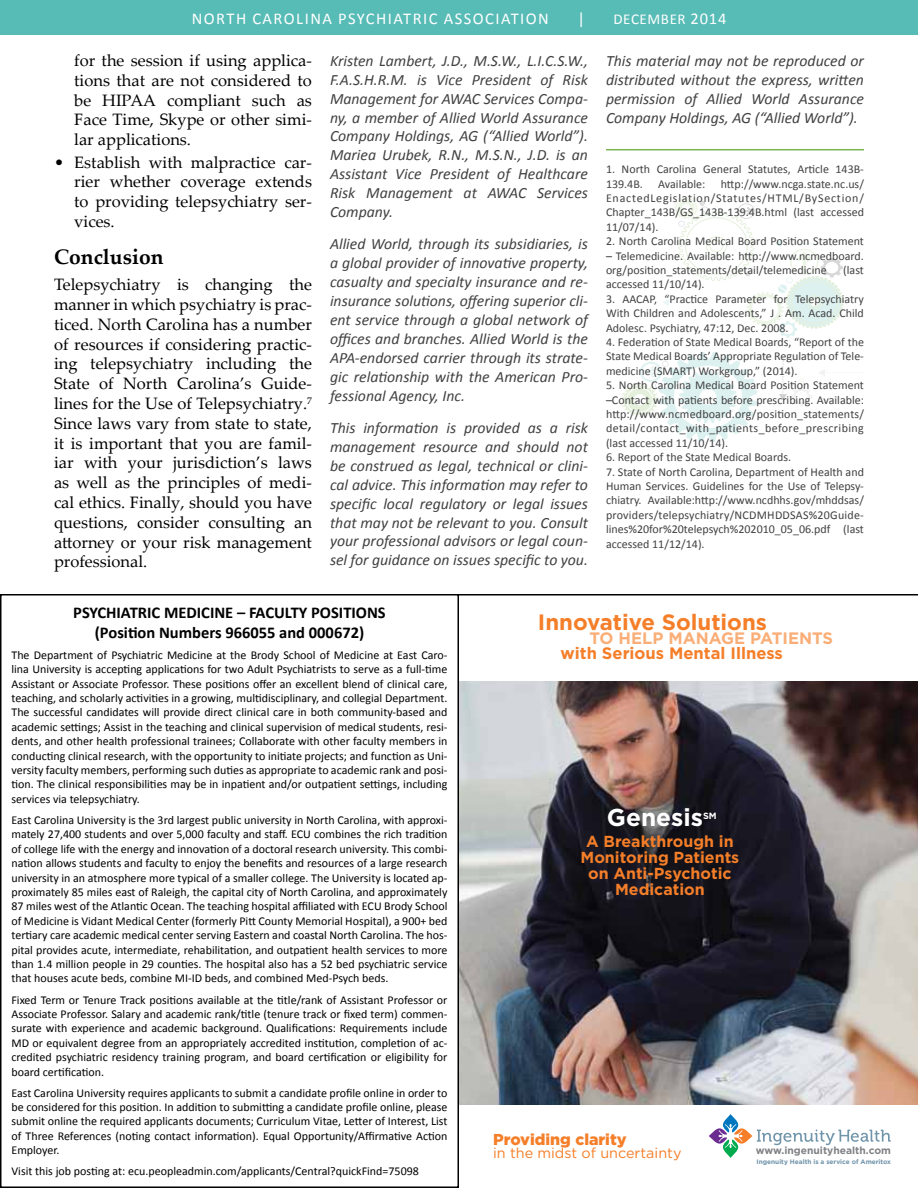
<style>
.page{position:relative;width:918px;height:1188px;background:#fff}
.page>*{position:absolute;margin:0;border:0;box-sizing:border-box;transform-origin:0 0}
.t1{font:700 24.45px "Gotham";color:#fff}
.t2{font:700 22.2px "Gotham";color:#f57e29}
.t3{font:700 21px "Palatino Linotype";color:#000}
.t4{font:16.5px/19.8px "Palatino Linotype";color:#000;text-align:justify}
.t5{font:700 16.5px/19.8px "Calibri";color:#000;text-align:center}
.t6{font:16.5px "Calibri";letter-spacing:.09em;color:#fff}
.t7{font:700 16.5px "Gotham";color:#f57e29}
.t8{font:700 16.5px "Gotham";color:#faae77}
.t9{font:700 15.9px/15.9px "Gotham";color:#f57e29;text-align:center}
.t10{font:italic 15.75px/18.9px "Calibri";color:#414042;text-align:justify}
.t11{font:900 15.75px "Gotham";color:#f57e29}
.t12{font:15px "Calibri";letter-spacing:.04em;color:#fff}
.t13{font:14.4px "Gotham";color:#f57e29}
.t14{font:12px/14.4px "Calibri";color:#000;text-align:justify}
.t15{font:12px/14.4px "Calibri";color:#414042;text-align:justify}
.t16{font:700 10.35px "Gotham";color:#808285}
.t17{font:700 9px "Gotham";color:#fff}
.t18{font:700 6.45px "Gotham";color:#7094aa}
.s1{font-size:16.5px}
</style>
<div class="page">
<div style="left:0;top:0;width:918px;height:34px;background:#57bbb6"></div>
<svg style="left:621px;top:352px;width:136px;height:90px"></svg>
<svg style="left:779px;top:358px;width:46px;height:48px"></svg>
<svg style="left:663px;top:197px;width:181px;height:141px"></svg>
<img style="left:459px;top:681px;width:459px;height:423px">
<svg style="left:709px;top:1114px;width:182px;height:44px"></svg>
<div style="left:0;top:594px;width:459px;height:594px;border:2px solid #000"></div>
<hr style="left:458px;top:594px;width:460px;height:2px;background:#000">
<hr style="left:606px;top:149px;width:258px;height:1px;background:#7db552">
<h3 class="t6" style="left:192px;top:8px;width:184px">NORTH CAROLINA Psychiatric</h3>
<h3 class="t6" style="left:444px;top:8px;width:40px">Association</h3>
<h3 class="t6" style="left:577px;top:8px;width:9px">|</h3>
<p class="t12" style="left:614px;top:9px;width:115px">december <span class="s1">2014</span></p>
<h3 class="t4" style="left:74px;top:50px;width:239px">for the session if using applica&shy;tions that are not considered to be HIPAA compliant such as Face Time, Skype or other simi&shy;lar applications.</h3>
<h3 class="t4" style="left:74px;top:151px;width:239px;text-indent:-20px">• Establish with malpractice car&shy;rier whether coverage extends to providing telepsychiatry ser&shy;vices.</h3>
<h3 class="t3" style="left:54px;top:242px;width:111px">Conclusion</h3>
<p class="t4" style="left:54px;top:274px;width:260px">Telepsychiatry is changing the manner in which psychiatry is prac&shy;ticed. North Carolina has a number of resources if considering practic&shy;ing telepsychiatry including the State of North Carolina’s Guide&shy;lines for the Use of Telepsychiatry.<sup>7<br></sup>Since laws vary from state to state, it is important that you are famil&shy;iar with your jurisdiction’s laws as well as the principles of medi&shy;cal ethics. Finally, should you have questions, consider consulting an attorney or your risk management professional.</p>
<p class="t10" style="left:330px;top:51px;width:260px">Kristen Lambert, J.D., M.S.W., L.I.C.S.W., F.A.S.H.R.M. is Vice President of Risk Management for AWAC Services Compa&shy;ny, a member of Allied World Assurance Company Holdings, AG (“Allied World”).<br>Mariea Urubek, R.N., M.S.N., J.D. is an Assistant Vice President of Healthcare Risk Management at AWAC Services Company.</p>
<p class="t10" style="left:330px;top:234px;width:260px">Allied World, through its subsidiaries, is a global provider of innovative property, casualty and specialty insurance and re&shy;insurance solutions, offering superior cli&shy;ent service through a global network of offices and branches. Allied World is the APA-endorsed carrier through its strate&shy;gic relationship with the American Pro&shy;fessional Agency, Inc.</p>
<p class="t10" style="left:330px;top:418px;width:260px">This information is provided as a risk management resource and should not be construed as legal, technical or clini&shy;cal advice. This information may refer to specific local regulatory or legal issues that may not be relevant to you. Consult your professional advisors or legal coun&shy;sel for guidance on issues specific to you.</p>
<h3 class="t10" style="left:606px;top:51px;width:260px">This material may not be reproduced or distributed without the express, written permission of Allied World Assurance Company Holdings, AG (“Allied World”).</h3>
<p class="t15" style="left:606px;top:162px;width:259px">1. North Carolina General Statutes, Article 143B-<br>139.4B.</p>
<p class="t15" style="left:606px;top:176px;width:260px;text-indent:115px">http://www.ncga.state.nc.us/ EnactedLegislation/Statutes/HTML/BySection/ Chapter_143B/GS_143B-139.4B.html (last accessed 11/07/14).</p>
<p class="t15" style="left:606px;top:234px;width:259px">2. North Carolina Medical Board Position Statement</p>
<p class="t15" style="left:606px;top:248px;width:259px">– Telemedicine. Available: http://www.ncmedboard. org/position_statements/detail/telemedicine</p>
<p class="t15" style="left:658px;top:176px;width:49px">Available:</p>
<p class="t15" style="left:843px;top:263px;width:22px">(last</p>
<p class="t15" style="left:606px;top:277px;width:100px">accessed 11/10/14).</p>
<p class="t15" style="left:606px;top:292px;width:259px">3. AACAP, “Practice Parameter for Telepsychiatry With Children and Adolescents,” J . Am. Acad. Child Adolesc. Psychiatry, 47:12, Dec. 2008.</p>
<p class="t15" style="left:606px;top:335px;width:259px">4. Federation of State Medical Boards, “Report of the State Medical Boards’ Appropriate Regulation of Tele&shy;medicine (SMART) Workgroup,” (2014).</p>
<p class="t15" style="left:606px;top:378px;width:259px">5. North Carolina Medical Board Position Statement –Contact with patients before prescribing. Available: http://www.ncmedboard.org/position_statements/ detail/contact_with_patients_before_prescribing (last accessed 11/10/14).</p>
<p class="t15" style="left:606px;top:450px;width:187px">6. Report of the State M edical Boards.</p>
<p class="t15" style="left:606px;top:464px;width:260px">7. State of North Carolina, Department of Health and Human Services. Guidelines for the Use of Telepsy&shy;chiatry. Available:http://www.ncdhhs.gov/mhddsas/ providers/telepsychiatry/NCDMHDDSAS%20Guide&shy;lines%20for%20telepsych%202010_05_06.pdf (last accessed 11/12/14).</p>
<h3 class="t5" style="left:73px;top:602px;width:314px">PSYCHIATRIC MEDICINE – FACULTY POSITIONS (Position Numbers 966055 and 000672)</h3>
<p class="t14" style="left:11px;top:648px;width:438px">The Department of Psychiatric Medicine at the Brody School of Medicine at East Caro&shy;lina University is accepting applications for two Adult Psychiatrists to serve as a full-time Assistant or Associate Professor. These positions offer an excellent blend of clinical care, teaching, and scholarly activities in a growing, multidisciplinary, and collegial Department.<br>The successful candidates will provide direct clinical care in both community-based and academic settings; Assist in the teaching and clinical supervision of medical students, resi&shy;dents, and other health professional trainees; Collaborate with other faculty members in conducting clinical research, with the opportunity to initiate projects; and function as Uni&shy;versity faculty members, performing such duties as appropriate to academic rank and posi&shy;tion. The clinical responsibilities may be in inpatient and/or outpatient settings, including services via telepsychiatry.</p>
<p class="t14" style="left:11px;top:813px;width:438px">East Carolina University is the 3rd largest public university in North Carolina, with approxi&shy;mately 27,400 students and over 5,000 faculty and staff. ECU combines the rich tradition of college life with the energy and innovation of a doctoral research university. This combi&shy;nation allows students and faculty to enjoy the benefits and resources of a large research university in an atmosphere more typical of a smaller college. The University is located ap&shy;proximately 85 miles east of Raleigh, the capital city of North Carolina, and approximately 87 miles west of the Atlantic Ocean. The teaching hospital affiliated with ECU Brody School of Medicine is Vidant Medical Center (formerly Pitt County Memorial Hospital), a 900+ bed tertiary care academic medical center serving Eastern and coastal North Carolina. The hos&shy;pital provides acute, intermediate, rehabilitation, and outpatient health services to more than 1.4 million people in 29 counties. The hospital also has a 52 bed psychiatric service that houses acute beds, combine MI-ID beds, and combined Med-Psych beds.</p>
<p class="t14" style="left:11px;top:992px;width:438px">Fixed Term or Tenure Track positions available at the title/rank of Assistant Professor or Associate Professor. Salary and academic rank/title (tenure track or fixed term) commen&shy;surate with experience and academic background. Qualifications: Requirements include MD or equivalent degree from an appropriately accredited institution, completion of ac&shy;credited psychiatric residency training program, and board certification or eligibility for board certification.</p>
<p class="t14" style="left:11px;top:1086px;width:438px">East Carolina University requires applicants to submit a candidate profile online in order to be considered for this position. In addition to submitting a candidate profile online, please submit online the required applicants documents; Curriculum Vitae, Letter of Interest, List of Three References (noting contact information). Equal Opportunity/Affirmative Action Employer.</p>
<p class="t14" style="left:11px;top:1164px;width:409px">Visit this job posting at: ecu.peopleadmin.com/applicants/Central?quickFind=75098</p>
<h2 class="t2" style="left:538px;top:607px;width:231px">Innovative Solutions</h2>
<h3 class="t8" style="left:589px;top:628px;width:245px">TO HELP MANAGE PATIENTS</h3>
<h3 class="t7" style="left:561px;top:642px;width:224px">with Serious Mental Illness</h3>
<h1 class="t1" style="left:607px;top:801px;width:98px">Genesis</h1>
<p class="t17" style="left:703px;top:809px;width:15px">SM</p>
<h3 class="t9" style="left:581px;top:833px;width:160px">A Breakthrough in<br>Monitoring Patients on Anti-Psychotic<br>Medication</h3>
<h3 class="t11" style="left:493px;top:1128px;width:135px">Providing clarity</h3>
<p class="t13" style="left:493px;top:1143px;width:190px">in the midst of uncertainty</p>
<p class="t16" style="left:756px;top:1144px;width:137px">www.ingenuityhealth.com</p>
<p class="t18" style="left:757px;top:1157px;width:136px">Ingenuity Health is a service of Ameritox</p>
</div>
